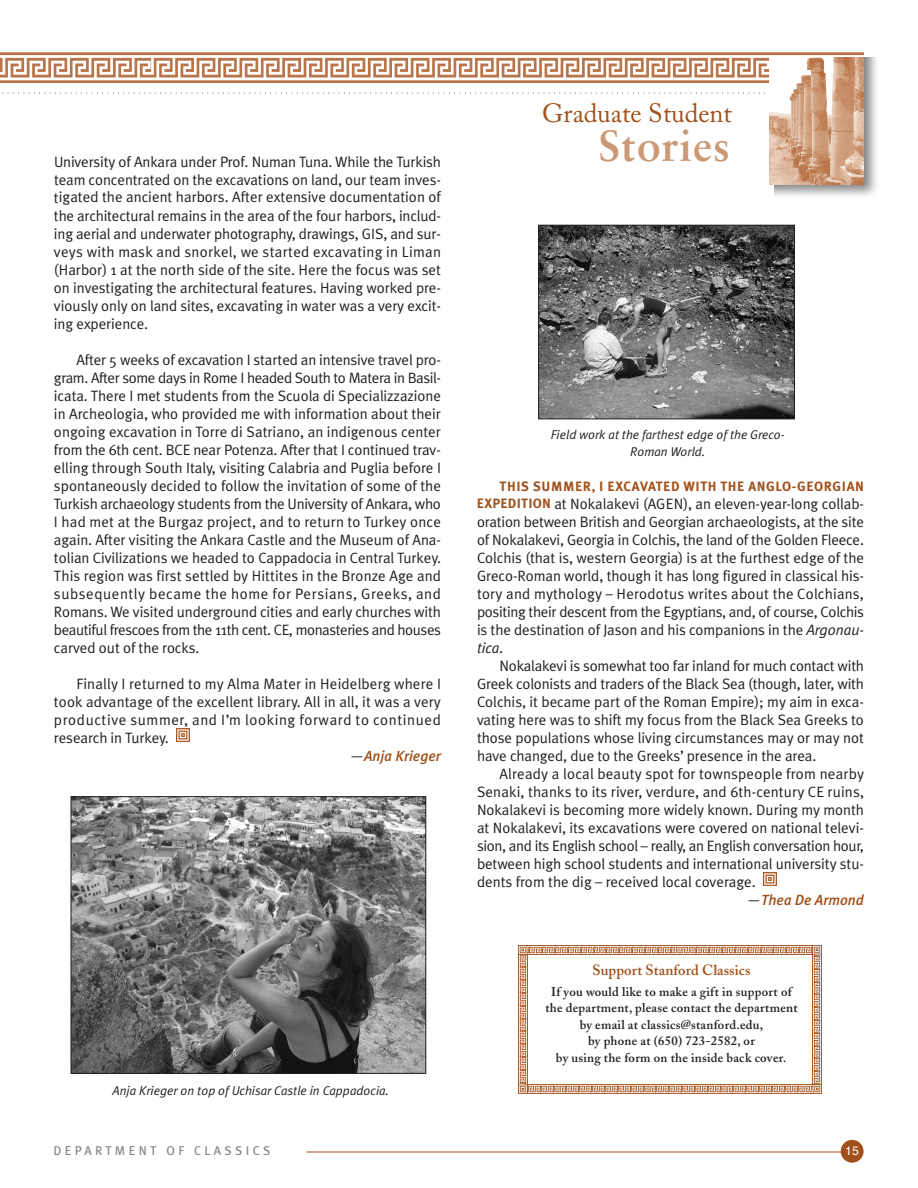
<style>
.page{position:relative;width:918px;height:1188px;background:#fff}
.page>*{position:absolute;margin:0;border:0;box-sizing:border-box;transform-origin:0 0}
.t1{font:700 43.5px "Sabon";letter-spacing:.02em;color:#cc9975}
.t2{font:26.25px "Adobe Caslon";color:#a15019}
.t3{font:15px/18px "Meta Plus Normal";letter-spacing:-.005em;color:#231f20;text-align:justify}
.t4{font:italic 500 14.7px "Meta Plus";color:#a15019}
.t5{font:600 14.7px "Adobe Caslon";letter-spacing:.005em;color:#a15019}
.t6{font:700 13.5px "Meta Plus";letter-spacing:.045em;color:#a15019}
.t7{font:600 12.75px/16.5px "Adobe Caslon";letter-spacing:.02em;color:#231f20;text-align:center}
.t8{font:italic 12.75px/17.2px "Meta Plus Normal";color:#231f20;text-align:center}
.t9{font:12.75px "Meta Plus";letter-spacing:.26em;color:#808285}
.t10{font:12.3px "Helvetica";color:#fff}
.s1{font-family:"Meta Plus Normal";font-weight:400;font-style:normal;font-size:15px;color:#231f20}
.s2{font-family:"Meta Plus";font-weight:700;font-size:13.5px;color:#a15019}
.s3{font-style:italic}
.s4{font-family:"Meta Plus Normal";font-weight:400;font-style:italic}
</style>
<div class="page">
<svg style="left:764px;top:873px;width:12px;height:12px"></svg>
<img style="left:150px;top:52px;width:714px;height:31px">
<svg style="left:2px;top:93px;width:763px;height:1px"></svg>
<img style="left:1px;top:52px;width:149px;height:31px">
<img style="left:540px;top:227px;width:253px;height:190px">
<div style="left:538px;top:225px;width:257px;height:194px;border:1px solid #231f20"></div>
<svg style="left:177px;top:729px;width:12px;height:12px"></svg>
<div style="left:841px;top:1140px;width:23px;height:23px;background:#a15019;border-radius:50%"></div>
<hr style="left:306px;top:1152px;width:535px;height:1px;background:#a15019">
<img style="left:73px;top:798px;width:351px;height:274px">
<div style="left:71px;top:796px;width:355px;height:278px;border:1px solid #231f20"></div>
<img style="left:774px;top:57px;width:102px;height:139px">
<img style="left:769px;top:57px;width:95px;height:127px">
<svg style="left:518px;top:945px;width:303px;height:149px"></svg>
<p class="t3" style="left:54px;top:152px;width:389px">University of Ankara under Prof. Numan Tuna. While the Turkish team concentrated on the excavations on land, our team inves&shy;tigated the ancient harbors. After extensive documentation of the architectural remains in the area of the four harbors, includ&shy;ing aerial and underwater photography, drawings, GIS, and sur&shy;veys with mask and snorkel, we started excavating in Liman (Harbor) 1 at the north side of the site. Here the focus was set on investigating the architectural features. Having worked pre&shy;viously only on land sites, excavating in water was a very excit&shy;ing experience.</p>
<p class="t3" style="left:54px;top:350px;width:389px;text-indent:23px">After 5 weeks of excavation I started an intensive travel pro&shy;gram. After some days in Rome I headed South to Matera in Basil&shy;icata. There I met students from the Scuola di Specializzazione in Archeologia, who provided me with information about their ongoing excavation in Torre di Satriano, an indigenous center from the 6th cent. BCE near Potenza. After that I continued trav&shy;elling through South Italy, visiting Calabria and Puglia before I spontaneously decided to follow the invitation of some of the Turkish archaeology students from the University of Ankara, who I had met at the Burgaz project, and to return to Turkey once again. After visiting the Ankara Castle and the Museum of Ana&shy;tolian Civilizations we headed to Cappadocia in Central Turkey.<br>This region was first settled by Hittites in the Bronze Age and subsequently became the home for Persians, Greeks, and Romans. We visited underground cities and early churches with beautiful frescoes from the 11th cent. CE, monasteries and houses carved out of the rocks.</p>
<p class="t3" style="left:54px;top:674px;width:389px;text-indent:23px">Finally I returned to my Alma Mater in Heidelberg where I took advantage of the excellent library. All in all, it was a very productive summer, and I’m looking forward to continued research in Turkey.</p>
<p class="t4" style="left:350px;top:747px;width:93px"><span class="s1">—</span>Anja Krieger</p>
<p class="t8" style="left:112px;top:1082px;width:278px">Anja Krieger on top of Uchisar Castle in Cappadocia.</p>
<h2 class="t2" style="left:542px;top:103px;width:191px">Graduate Student</h2>
<h1 class="t1" style="left:599px;top:128px;width:133px">Stories</h1>
<p class="t8" style="left:551px;top:426px;width:235px">Field work at the farthest edge of the Greco-<br>Roman World.</p>
<p class="t6" style="left:500px;top:478px;width:366px">THIS SUMMER, I EXCAVATED WITH THE ANGLO-GEORGIAN</p>
<p class="t3" style="left:477px;top:494px;width:389px"><span class="s2">EXPEDITION</span> at Nokalakevi (AGEN), an eleven-year-long collab&shy;oration between British and Georgian archaeologists, at the site of Nokalakevi, Georgia in Colchis, the land of the Golden Fleece.<br>Colchis (that is, western Georgia) is at the furthest edge of the Greco-Roman world, though it has long figured in classical his&shy;tory and mythology – Herodotus writes about the Colchians, positing their descent from the Egyptians, and, of course, Colchis is the destination of Jason and his companions in the <span class="s3">Argonau&shy;tica</span>.</p>
<p class="t3" style="left:477px;top:656px;width:389px;text-indent:23px">Nokalakevi is somewhat too far inland for much contact with Greek colonists and traders of the Black Sea (though, later, with Colchis, it became part of the Roman Empire); my aim in exca&shy;vating here was to shift my focus from the Black Sea Greeks to those populations whose living circumstances may or may not have changed, due to the Greeks’ presence in the area.</p>
<p class="t3" style="left:477px;top:764px;width:389px;text-indent:23px">Already a local beauty spot for townspeople from nearby Senaki, thanks to its river, verdure, and 6th-century CE ruins, Nokalakevi is becoming more widely known. During my month at Nokalakevi, its excavations were covered on national televi&shy;sion, and its English school – really, an English conversation hour, between high school students and international university stu&shy;dents from the dig – received local coverage.</p>
<p class="t4" style="left:747px;top:891px;width:119px"><span class="s1">—</span>Thea De Armond</p>
<p class="t5" style="left:592px;top:964px;width:160px">Support Stanford Classics</p>
<p class="t7" style="left:545px;top:985px;width:254px">If you would like to make a gift in support of the department, please contact the department by email at classics@stanford.edu,<br>by phone at (650) 723-2582, or<br>by using the form on the inside back cover<span class="s4">.</span></p>
<p class="t9" style="left:53px;top:1144px;width:218px">DEPARTMENT OF CLASSICS</p>
<p class="t10" style="left:845px;top:1146px;width:15px">15</p>
</div>
